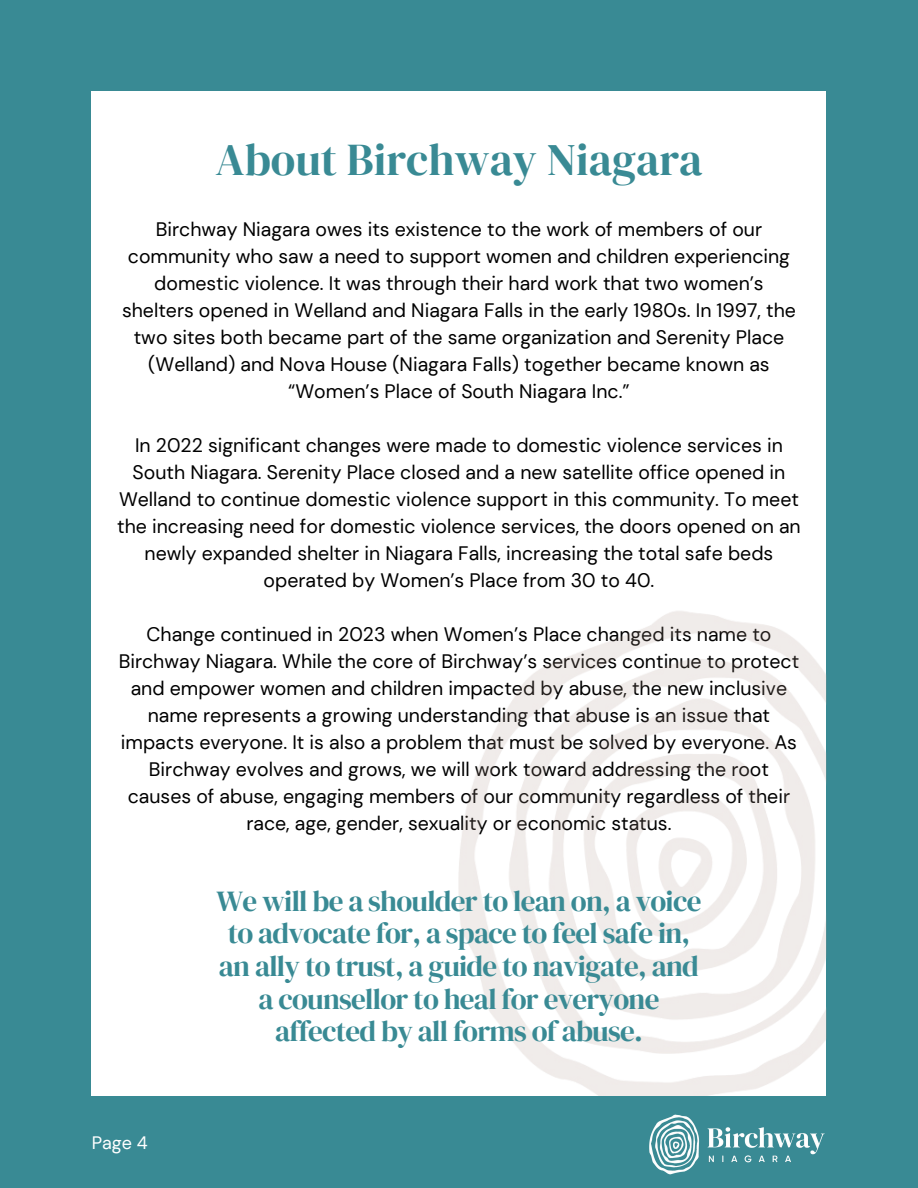
<style>
.page{position:relative;width:918px;height:1188px;background:#398a94}
.page>*{position:absolute;margin:0;border:0;box-sizing:border-box;transform-origin:0 0}
.t1{font:45px "DM Serif Display";color:#398a94}
.t2{font:29.1px/32.5px "DM Serif Display";letter-spacing:-.025em;color:#398a94;text-align:center}
.t3{font:19.5px/27px "DM Sans";color:#000;text-align:center}
.t4{font:18px "DM Sans";color:#fff}
</style>
<div class="page">
<div style="left:92px;top:92px;width:734px;height:1004px;background:#fff"></div>
<img style="left:458px;top:611px;width:369px;height:485px">
<img style="left:649px;top:1114px;width:176px;height:61px">
<h1 class="t1" style="left:215px;top:129px;width:489px">About Birchway Niagara</h1>
<p class="t3" style="left:122px;top:216px;width:675px">Birchway Niagara owes its existence to the work of members of our community who saw a need to support women and children experiencing domestic violence. It was through their hard work that two women’s shelters opened in Welland and Niagara Falls in the early 1980s. In 1997, the two sites both became part of the same organization and Serenity Place (Welland) and Nova House (Niagara Falls) together became known as “Women’s Place of South Niagara Inc.”</p>
<p class="t3" style="left:117px;top:432px;width:685px">In 2022 significant changes were made to domestic violence services in South Niagara. Serenity Place closed and a new satellite office opened in Welland to continue domestic violence support in this community. To meet the increasing need for domestic violence services, the doors opened on an newly expanded shelter in Niagara Falls, increasing the total safe beds operated by Women’s Place from 30 to 40.</p>
<p class="t3" style="left:119px;top:621px;width:682px">Change continued in 2023 when Women’s Place changed its name to Birchway Niagara. While the core of Birchway’s services continue to protect and empower women and children impacted by abuse, the new inclusive name represents a growing understanding that abuse is an issue that impacts everyone. It is also a problem that must be solved by everyone. As Birchway evolves and grows, we will work toward addressing the root causes of abuse, engaging members of our community regardless of their race, age, gender, sexuality or economic status.</p>
<p class="t4" style="left:92px;top:1131px;width:57px">Page 4</p>
<p class="t2" style="left:217px;top:884px;width:486px">We will be a shoulder to lean on, a voice to advocate for, a space to feel safe in, an ally to trust, a guide to navigate, and a counsellor to heal for everyone affected by all forms of abuse.</p>
</div>
